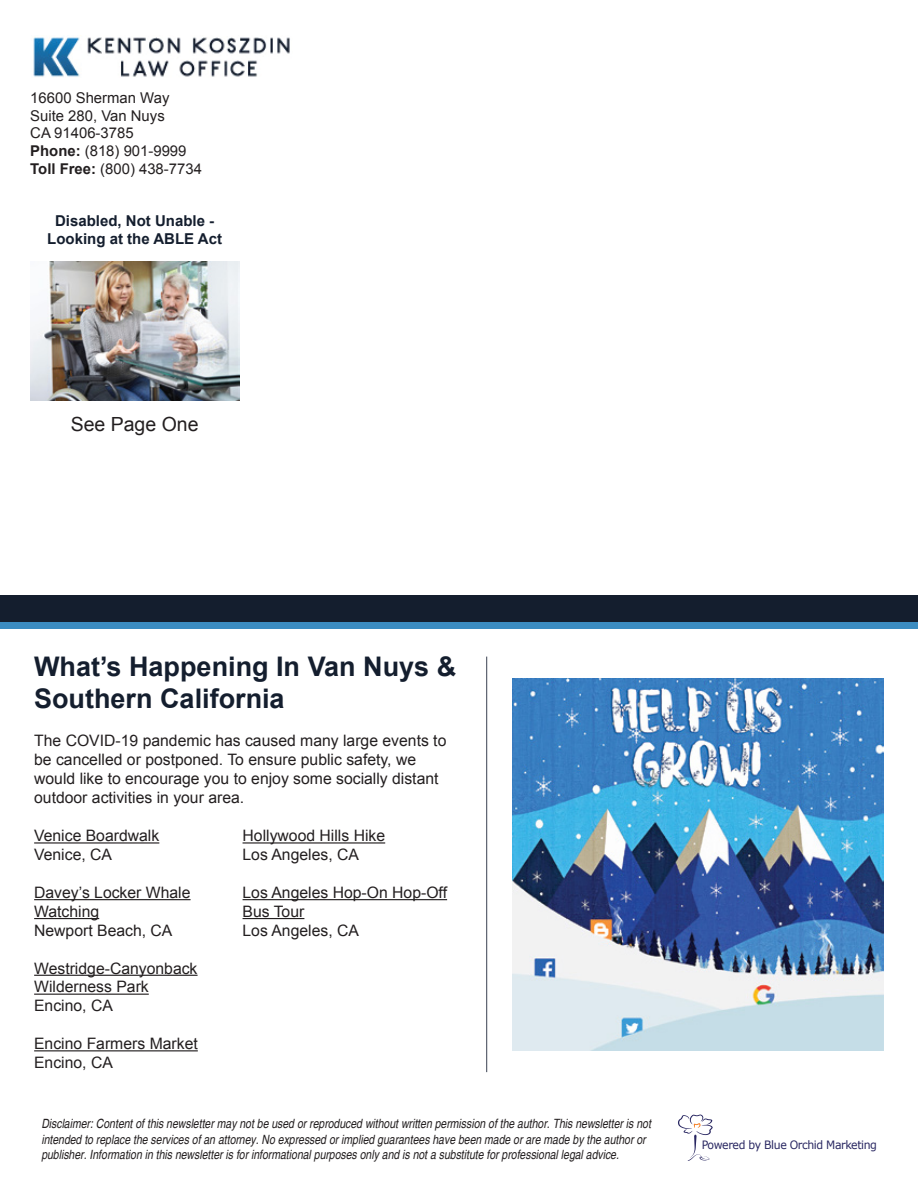
<style>
.page{position:relative;width:918px;height:1188px;background:#fff}
.page>*{position:absolute;margin:0;border:0;box-sizing:border-box;transform-origin:0 0}
.t1{font:700 27px/32.4px "Arial";color:#141e2e}
.t2{font:19.5px "Arial";color:#231f20}
.t3{font:15.75px/18.9px "Arial";color:#231f20}
.t4{font:700 15px/18px "Arial";color:#141e2e;text-align:center}
.t5{font:14.85px/17.9px "Arial";color:#231f20}
.t6{font:italic condensed 12.75px/15.3px "Helvetica";color:#231f20}
.t7{font:11.55px "Verdana";letter-spacing:-.04em;color:#282661;scale:.95 1}
.s1{font-weight:700}
</style>
<div class="page">
<div style="left:0;top:595px;width:918px;height:27px;background:#141e2e"></div>
<div style="left:0;top:622px;width:918px;height:7px;background:#3b8cc1"></div>
<img style="left:33px;top:37px;width:257px;height:40px">
<img style="left:512px;top:679px;width:372px;height:371px">
<img style="left:30px;top:262px;width:209px;height:139px">
<svg style="left:678px;top:1115px;width:35px;height:46px"></svg>
<hr style="left:243px;top:842px;width:142px;height:2px;background:#231f20">
<hr style="left:243px;top:899px;width:204px;height:1px;background:#231f20">
<hr style="left:243px;top:918px;width:61px;height:1px;background:#231f20">
<hr style="left:34px;top:842px;width:125px;height:2px;background:#231f20">
<hr style="left:34px;top:899px;width:157px;height:1px;background:#231f20">
<hr style="left:34px;top:918px;width:65px;height:1px;background:#231f20">
<hr style="left:34px;top:975px;width:164px;height:1px;background:#231f20">
<hr style="left:34px;top:994px;width:115px;height:1px;background:#231f20">
<hr style="left:34px;top:1050px;width:164px;height:1px;background:#231f20">
<hr style="left:486px;top:657px;width:1px;height:415px;background:#505564">
<p class="t5" style="left:30px;top:89px;width:173px">16600 Sherman Way<br>Suite 280, Van Nuys<br>CA 91406-3785<br><span class="s1">Phone:</span> (818) 901-9999<br><span class="s1">Toll Free:</span> (800) 438-7734</p>
<p class="t4" style="left:47px;top:212px;width:176px">Disabled, Not Unable -<br>Looking at the ABLE Act</p>
<p class="t2" style="left:71px;top:411px;width:129px">See Page One</p>
<h1 class="t1" style="left:34px;top:651px;width:424px">What’s Happening In Van Nuys &amp;<br>Southern California</h1>
<p class="t3" style="left:34px;top:731px;width:414px">The COVID-19 pandemic has caused many large events to be cancelled or postponed. To ensure public safety, we would like to encourage you to enjoy some socially distant outdoor activities in your area.</p>
<p class="t3" style="left:34px;top:826px;width:127px">Venice Boardwalk<br>Venice, CA</p>
<p class="t3" style="left:34px;top:883px;width:158px">Davey’s Locker Whale<br>Watching<br>Newport Beach, CA</p>
<p class="t3" style="left:34px;top:959px;width:165px">Westridge-Canyonback<br>Wilderness Park<br>Encino, CA</p>
<p class="t3" style="left:34px;top:1034px;width:165px">Encino Farmers Market<br>Encino, CA</p>
<p class="t3" style="left:243px;top:826px;width:144px">Hollywood Hills Hike<br>Los Angeles, CA</p>
<p class="t3" style="left:243px;top:883px;width:206px">Los Angeles Hop-On Hop-Off<br>Bus Tour<br>Los Angeles, CA</p>
<p class="t6" style="left:41px;top:1116px;width:611px">Disclaimer: Content of this newsletter may not be used or reproduced without written permission of the author. This newsletter is not intended to replace the services of an attorney. No expressed or implied guarantees have been made or are made by the author or publisher. Information in this newsletter is for informational purposes only and is not a substitute for professional legal advice.</p>
<p class="t7" style="left:702px;top:1137px;width:186px">Powered by Blue Orchid Marketing</p>
</div>
